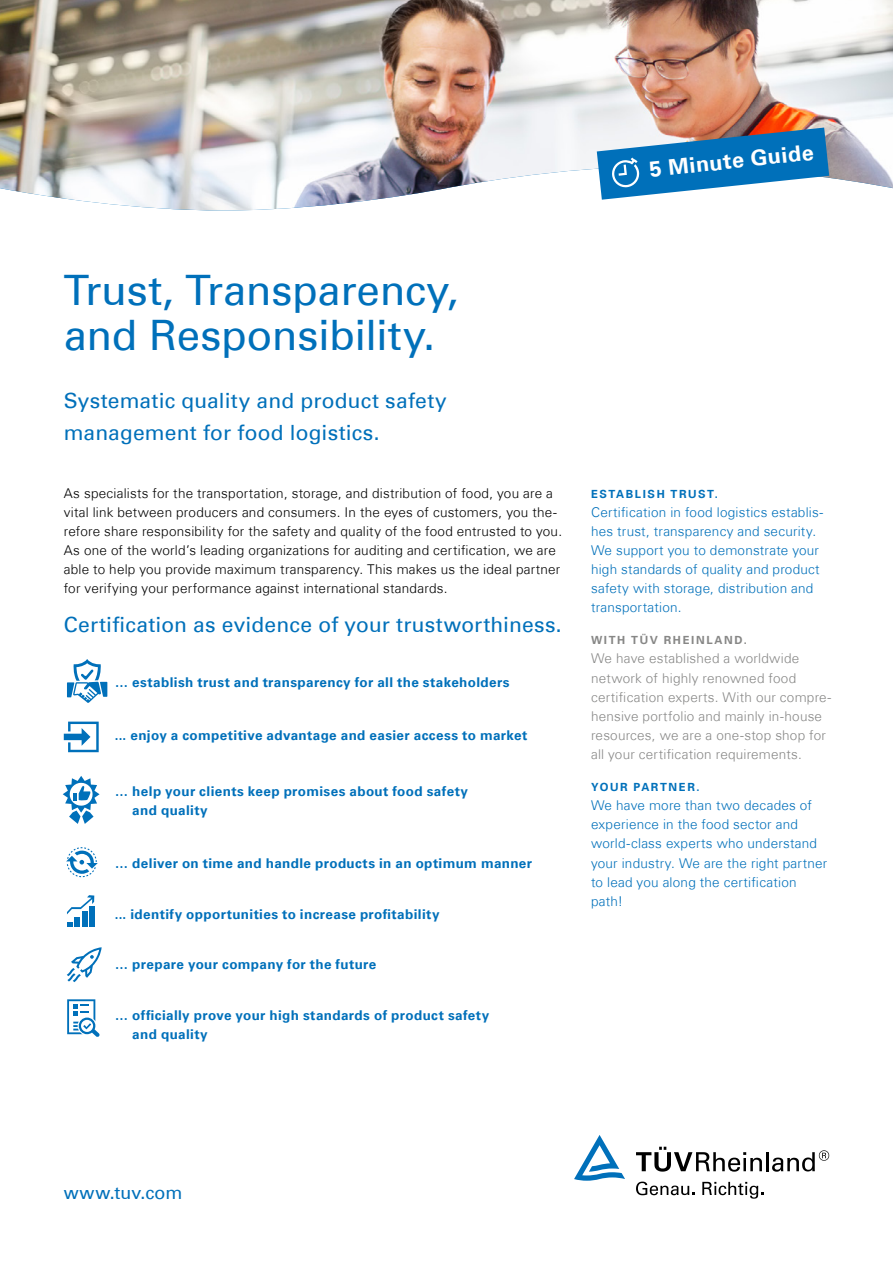
<style>
.page{position:relative;width:893px;height:1263px;background:#fff}
.page>*{position:absolute;margin:0;border:0;box-sizing:border-box;transform-origin:0 0}
.t1{font:42px/45.3px "Univers Com 55 Roman";letter-spacing:-.005em;color:#0070ba}
.t2{font:700 21.6px "Univers Com 65";color:#fff}
.t3{font:21px/32px "Univers Com 55 Roman";letter-spacing:.01em;color:#0070ba}
.t4{font:18px "Univers Com 55 Roman";letter-spacing:.01em;color:#0070ba}
.t5{font:300 13.5px/19.2px "Univers Com 45";letter-spacing:.015em;color:#000}
.t6{font:700 13.5px/19.2px "Univers Com 65";letter-spacing:.025em;color:#0070ba}
.t7{font:300 13.5px/19.2px "Univers Com 45";letter-spacing:.015em;color:#0070ba}
.t8{font:300 13.5px/19.2px "Univers Com 45";letter-spacing:.015em;color:#878786}
.t9{font:700 11.25px "Univers Com 65";letter-spacing:.14em;color:#0070ba}
.t10{font:700 11.25px "Univers Com 65";letter-spacing:.145em;color:#878786}
</style>
<div class="page">
<img style="left:0;top:0;width:893px;height:210px">
<svg style="left:597px;top:128px;width:232px;height:72px"></svg>
<svg style="left:636px;top:1147px;width:126px;height:25px"></svg>
<hr style="left:766px;top:1152px;width:3px;height:19px;background:#000">
<svg style="left:772px;top:1150px;width:57px;height:22px"></svg>
<svg style="left:636px;top:1181px;width:58px;height:14px"></svg>
<svg style="left:702px;top:1182px;width:61px;height:17px"></svg>
<svg style="left:574px;top:1135px;width:51px;height:46px"></svg>
<svg style="left:67px;top:999px;width:32px;height:38px"></svg>
<svg style="left:67px;top:922px;width:5px;height:4px"></svg>
<div style="left:74px;top:917px;width:6px;height:10px;background:#0070ba"></div>
<div style="left:82px;top:912px;width:5px;height:15px;background:#0070ba"></div>
<div style="left:90px;top:906px;width:5px;height:21px;background:#0070ba"></div>
<svg style="left:67px;top:895px;width:27px;height:19px"></svg>
<svg style="left:67px;top:659px;width:40px;height:44px"></svg>
<svg style="left:66px;top:847px;width:32px;height:30px"></svg>
<svg style="left:67px;top:947px;width:35px;height:35px"></svg>
<svg style="left:64px;top:722px;width:35px;height:30px"></svg>
<svg style="left:63px;top:776px;width:37px;height:48px"></svg>
<h2 class="t2" style="left:648px;top:156px;width:166px;rotate:-6deg">5 Minute Guide</h2>
<h1 class="t1" style="left:64px;top:267px;width:396px">Trust, Transparency, and Responsibility.</h1>
<h3 class="t3" style="left:64px;top:385px;width:385px">Systematic quality and product safety management for food logistics.</h3>
<p class="t5" style="left:64px;top:483px;width:500px">As specialists for the transportation, storage, and distribution of food, you are a vital link between producers and consumers. In the eyes of customers, you the&shy;refore share responsibility for the safety and quality of the food entrusted to you.<br>As one of the world’s leading organizations for auditing and certification, we are able to help you provide maximum transparency. This makes us the ideal partner for verifying your performance against international standards.</p>
<h3 class="t3" style="left:64px;top:608px;width:499px">Certification as evidence of your trustworthiness.</h3>
<p class="t6" style="left:115px;top:673px;width:396px">… establish trust and transparency for all the stakeholders</p>
<p class="t6" style="left:115px;top:726px;width:414px">... enjoy a competitive advantage and easier access to market</p>
<p class="t6" style="left:132px;top:781px;width:337px;text-indent:-18px">… help your clients keep promises about food safety and quality</p>
<p class="t6" style="left:115px;top:854px;width:419px">… deliver on time and handle products in an optimum manner</p>
<p class="t6" style="left:115px;top:904px;width:326px">... identify opportunities to increase profitability</p>
<p class="t6" style="left:115px;top:955px;width:263px">… prepare your company for the future</p>
<p class="t6" style="left:132px;top:1006px;width:358px;text-indent:-18px">… officially prove your high standards of product safety and quality</p>
<p class="t9" style="left:591px;top:487px;width:128px">ESTABLISH TRUST.</p>
<p class="t7" style="left:591px;top:502px;width:234px">Certification in food logistics establis&shy;hes trust, transparency and security.<br>We support you to demonstrate your high standards of quality and product safety with storage, distribution and transportation.</p>
<p class="t10" style="left:591px;top:634px;width:157px">WITH TÜV RHEINLAND.</p>
<p class="t8" style="left:591px;top:649px;width:242px">We have established a worldwide network of highly renowned food certification experts. With our compre&shy;hensive portfolio and mainly in-house resources, we are a one-stop shop for all your certification requirements.</p>
<p class="t9" style="left:591px;top:780px;width:110px">YOUR PARTNER.</p>
<p class="t7" style="left:591px;top:796px;width:238px">We have more than two decades of experience in the food sector and world-class experts who understand your industry. We are the right partner to lead you along the certification path!</p>
<h3 class="t4" style="left:64px;top:1182px;width:120px">www.tuv.com</h3>
</div>
